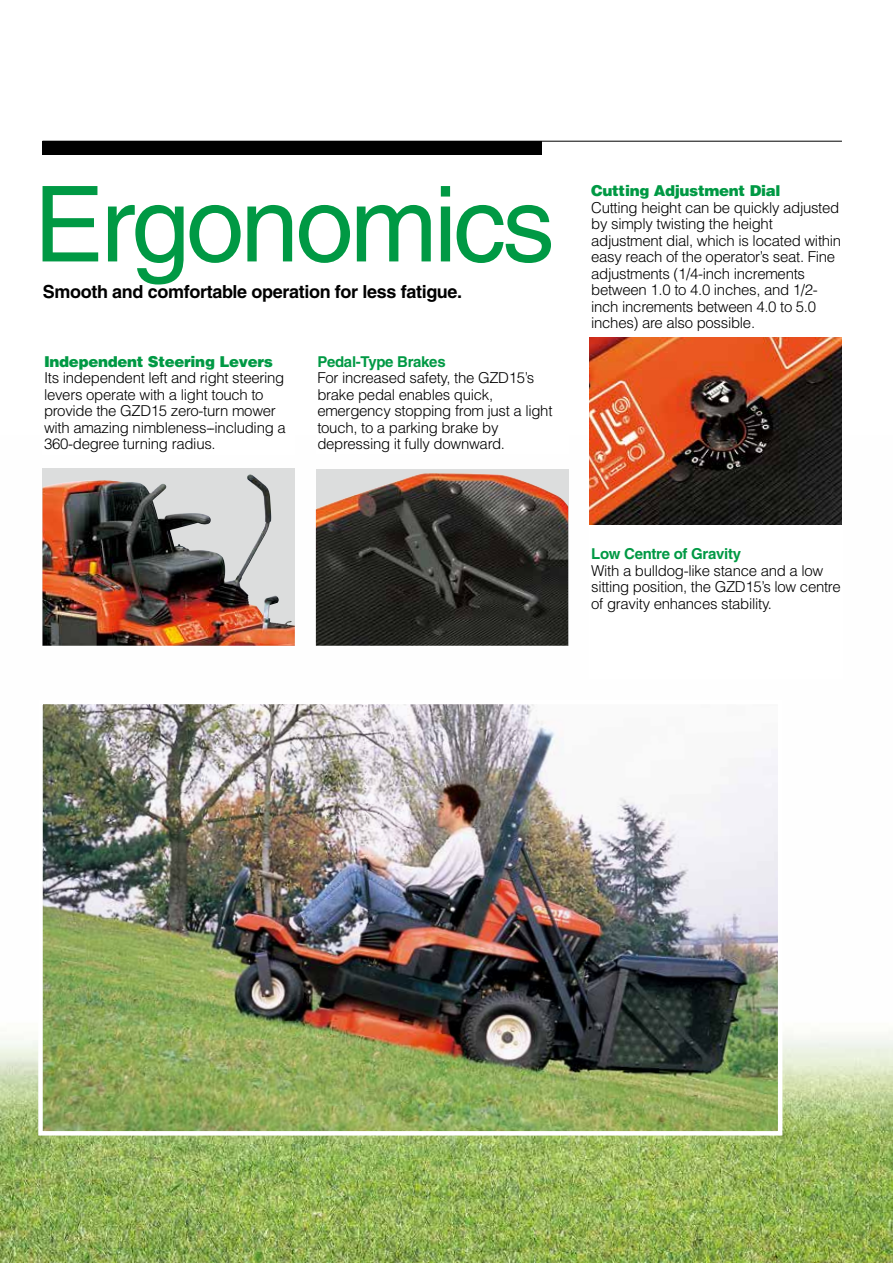
<style>
.page{position:relative;width:893px;height:1263px;background:#fff}
.page>*{position:absolute;margin:0;border:0;box-sizing:border-box;transform-origin:0 0}
.t1{font:105px "Helvetica";letter-spacing:-.035em;color:#094}
.t2{font:700 18px "Helvetica";letter-spacing:-.02em;color:#000}
.t3{font:300 15px/16.5px "Helvetica";letter-spacing:-.02em;color:#000}
.t4{font:900 15px "Helvetica";letter-spacing:-.02em;color:#094}
.t5{font:700 15px "Helvetica";letter-spacing:-.02em;color:#094}
</style>
<div class="page">
<img style="left:0;top:436px;width:893px;height:827px">
<div style="left:43px;top:352px;width:252px;height:103px;background:#fff"></div>
<div style="left:590px;top:182px;width:253px;height:497px;background:#fff"></div>
<div style="left:316px;top:352px;width:252px;height:102px;background:#fff"></div>
<div style="left:43px;top:141px;width:499px;height:13px;background:#000"></div>
<hr style="left:43px;top:141px;width:799px;height:1px;background:#000">
<img style="left:43px;top:705px;width:734px;height:425px">
<div style="left:38px;top:700px;width:744px;height:435px;border:4px solid #fff"></div>
<img style="left:43px;top:468px;width:252px;height:178px">
<img style="left:43px;top:474px;width:223px;height:108px">
<div style="left:316px;top:469px;width:252px;height:177px;background:#dcdddd"></div>
<img style="left:316px;top:473px;width:252px;height:173px">
<img style="left:590px;top:338px;width:252px;height:186px">
<h1 class="t1" style="left:34px;top:164px;width:523px">Ergonomics</h1>
<p class="t2" style="left:43px;top:281px;width:421px">Smooth and comfortable operation for less fatigue.</p>
<p class="t4" style="left:44px;top:352px;width:230px">Independent Steering Levers</p>
<p class="t3" style="left:44px;top:369px;width:243px">Its independent left and right steering levers operate with a light touch to provide the GZD15 zero-turn mower with amazing nimbleness--including a 360-degree turning radius.</p>
<p class="t5" style="left:317px;top:352px;width:130px">Pedal-Type Brakes</p>
<p class="t3" style="left:317px;top:369px;width:237px">For increased safety, the GZD15’s brake pedal enables quick, emergency stopping from just a light touch, to a parking brake by depressing it fully downward.</p>
<p class="t4" style="left:591px;top:181px;width:191px">Cutting Adjustment Dial</p>
<p class="t3" style="left:591px;top:199px;width:252px">Cutting height can be quickly adjusted by simply twisting the height adjustment dial, which is located within easy reach of the operator’s seat. Fine adjustments (1/4-inch increments between 1.0 to 4.0 inches, and 1/2- inch increments between 4.0 to 5.0 inches) are also possible.</p>
<p class="t5" style="left:591px;top:545px;width:151px">Low Centre of Gravity</p>
<p class="t3" style="left:591px;top:562px;width:251px">With a bulldog-like stance and a low sitting position, the GZD15’s low centre of gravity enhances stability.</p>
</div>
